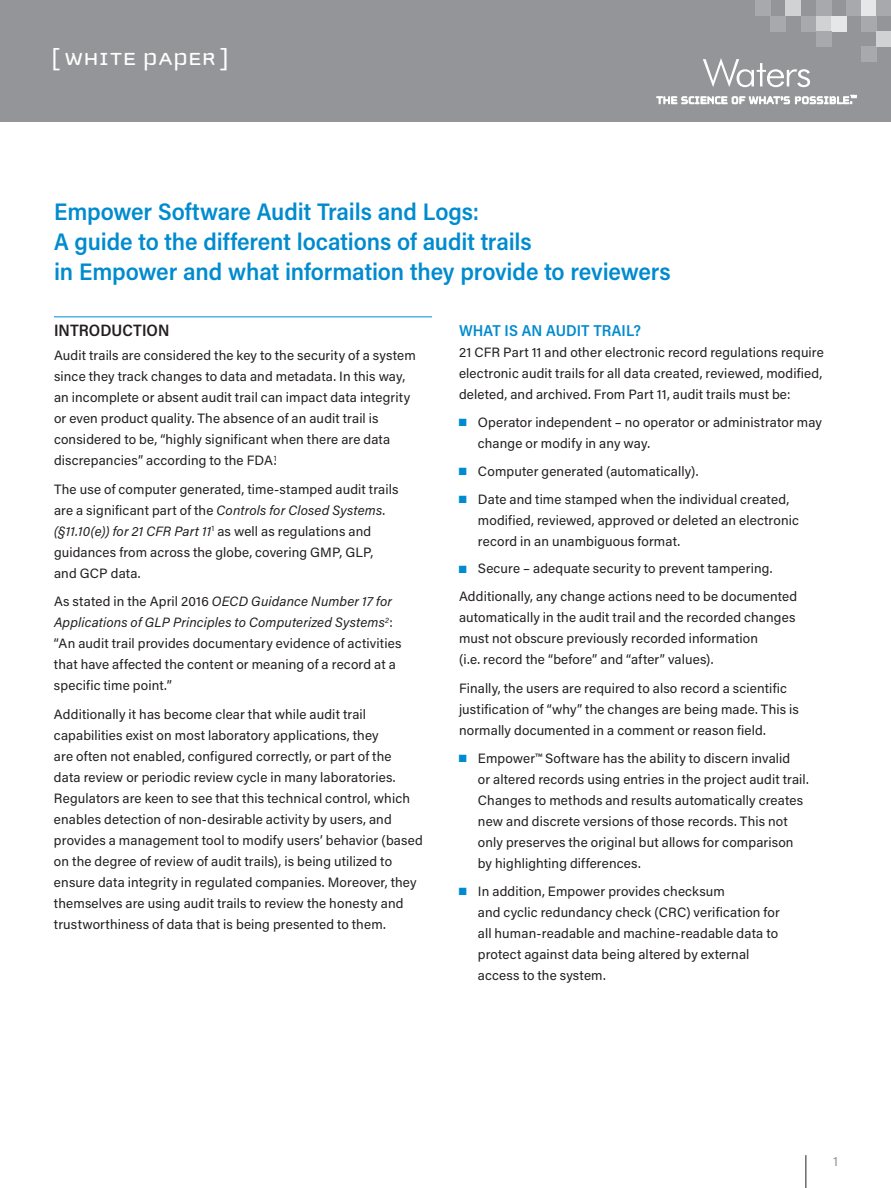
<style>
.page{position:relative;width:891px;height:1188px;background:#fff}
.page>*{position:absolute;margin:0;border:0;box-sizing:border-box;transform-origin:0 0}
.t1{font:25.5px "Cholla Unicase";letter-spacing:.025em;color:#fff;scale:1.1 1}
.t2{font:600 24px/30px "Acumin Pro Semi Cond";letter-spacing:-.005em;color:#008bcf}
.t3{font:600 16.5px "Acumin Pro Semi Cond";letter-spacing:.005em;color:#231f20}
.t4{font:600 15.75px "Acumin Pro Semi Cond";letter-spacing:.005em;color:#008bcf}
.t5{font:13.5px/21px "Acumin Pro";letter-spacing:.01em;color:#231f20}
.t6{font:13.5px "Acumin Pro";color:#939598}
.s1{font-style:italic}
.s2{color:#008bcf}
</style>
<div class="page">
<div style="left:0;top:0;width:891px;height:122px;background:#939598"></div>
<div style="left:755px;top:0;width:15px;height:16px;background:#a8a9ad"></div>
<div style="left:861px;top:47px;width:15px;height:15px;background:#a8a9ad"></div>
<div style="left:770px;top:16px;width:16px;height:15px;background:#a8a9ad"></div>
<div style="left:786px;top:0;width:15px;height:16px;background:#d1d2d4"></div>
<div style="left:801px;top:16px;width:15px;height:15px;background:#a8a9ad"></div>
<div style="left:816px;top:16px;width:16px;height:15px;background:#d1d2d4"></div>
<div style="left:832px;top:16px;width:15px;height:15px;background:#e6e7e9"></div>
<div style="left:816px;top:0;width:16px;height:16px;background:#a8a9ad"></div>
<div style="left:816px;top:31px;width:16px;height:16px;background:#a8a9ad"></div>
<div style="left:861px;top:0;width:15px;height:16px;background:#e6e7e9"></div>
<div style="left:847px;top:0;width:14px;height:16px;background:#a8a9ad"></div>
<div style="left:876px;top:0;width:15px;height:16px;background:#a8a9ad"></div>
<div style="left:861px;top:16px;width:15px;height:15px;background:#a8a9ad"></div>
<div style="left:876px;top:31px;width:15px;height:16px;background:#d1d2d4"></div>
<svg style="left:657px;top:95px;width:199px;height:9px"></svg>
<svg style="left:703px;top:58px;width:107px;height:29px"></svg>
<hr style="left:806px;top:1155px;width:1px;height:33px;background:#231f20">
<hr style="left:54px;top:316px;width:378px;height:1px;background:#008bcf">
<h1 class="t1" style="left:51px;top:46px;width:163px">[ WHITE PAPER ]</h1>
<h2 class="t2" style="left:54px;top:195px;width:618px">Empower Software Audit Trails and Logs:<br>A guide to the different locations of audit trails<br>in Empower and what information they provide to reviewers</h2>
<p class="t3" style="left:54px;top:319px;width:117px">INTRODUCTION</p>
<p class="t5" style="left:54px;top:344px;width:363px">Audit trails are considered the key to the security of a system since they track changes to data and metadata. In this way, an incomplete or absent audit trail can impact data integrity or even product quality. The absence of an audit trail is considered to be, “highly significant when there are data discrepancies” according to the FDA.<sup>1</sup></p>
<p class="t5" style="left:54px;top:478px;width:346px">The use of computer generated, time-stamped audit trails are a significant part of the <span class="s1">Controls for Closed Systems</span>. <span class="s1">(§11.10(e)) for 21 CFR Part 11</span><sup>1</sup> as well as regulations and guidances from across the globe, covering GMP, GLP, and GCP data.</p>
<p class="t5" style="left:54px;top:590px;width:349px">As stated in the April 2016 <span class="s1">OECD Guidance Number 17 for Applications of GLP Principles to Computerized Systems</span><sup>2</sup>: “An audit trail provides documentary evidence of activities that have affected the content or meaning of a record at a specific time point.”</p>
<p class="t5" style="left:54px;top:703px;width:370px">Additionally it has become clear that while audit trail capabilities exist on most laboratory applications, they<br>are often not enabled, configured correctly, or part of the<br>data review or periodic review cycle in many laboratories.<br>Regulators are keen to see that this technical control, which enables detection of non-desirable activity by users, and provides a management tool to modify users’ behavior (based on the degree of review of audit trails), is being utilized to ensure data integrity in regulated companies. Moreover, they themselves are using audit trails to review the honesty and trustworthiness of data that is being presented to them.</p>
<p class="t4" style="left:459px;top:319px;width:184px">WHAT IS AN AUDIT TRAIL?</p>
<p class="t5" style="left:459px;top:341px;width:366px;text-align:justify">21 CFR Part 11 and other electronic record regulations require electronic audit trails for all data created, reviewed, modified, deleted, and archived. From Part 11, audit trails must be:</p>
<p class="t5" style="left:478px;top:411px;width:346px;text-indent:-19px"><span class="s2">■</span> Operator independent – no operator or administrator may change or modify in any way.</p>
<p class="t5" style="left:459px;top:460px;width:241px"><span class="s2">■</span> Computer generated (automatically).</p>
<p class="t5" style="left:478px;top:488px;width:323px;text-indent:-19px"><span class="s2">■</span> Date and time stamped when the individual created, modified, reviewed, approved or deleted an electronic record in an unambiguous format.</p>
<p class="t5" style="left:459px;top:554px;width:340px;line-height:27.8px"><span class="s2">■</span> Secure – adequate security to prevent tampering.<br>Additionally, any change actions need to be documented</p>
<p class="t5" style="left:459px;top:606px;width:338px">automatically in the audit trail and the recorded changes must not obscure previously recorded information<br>(i.e. record the “before” and “after” values).</p>
<p class="t5" style="left:459px;top:677px;width:341px">Finally, the users are required to also record a scientific justification of “why” the changes are being made. This is normally documented in a comment or reason field.</p>
<p class="t5" style="left:478px;top:747px;width:332px;text-indent:-19px"><span class="s2">■</span> Empower™ Software has the ability to discern invalid<br>or altered records using entries in the project audit trail.<br>Changes to methods and results automatically creates new and discrete versions of those records. This not only preserves the original but allows for comparison by highlighting differences.</p>
<p class="t5" style="left:478px;top:880px;width:304px;text-indent:-19px"><span class="s2">■</span> In addition, Empower provides checksum<br>and cyclic redundancy check (CRC) verification for all human-readable and machine-readable data to protect against data being altered by external access to the system.</p>
<p class="t6" style="left:833px;top:1151px;width:6px">1</p>
</div>
